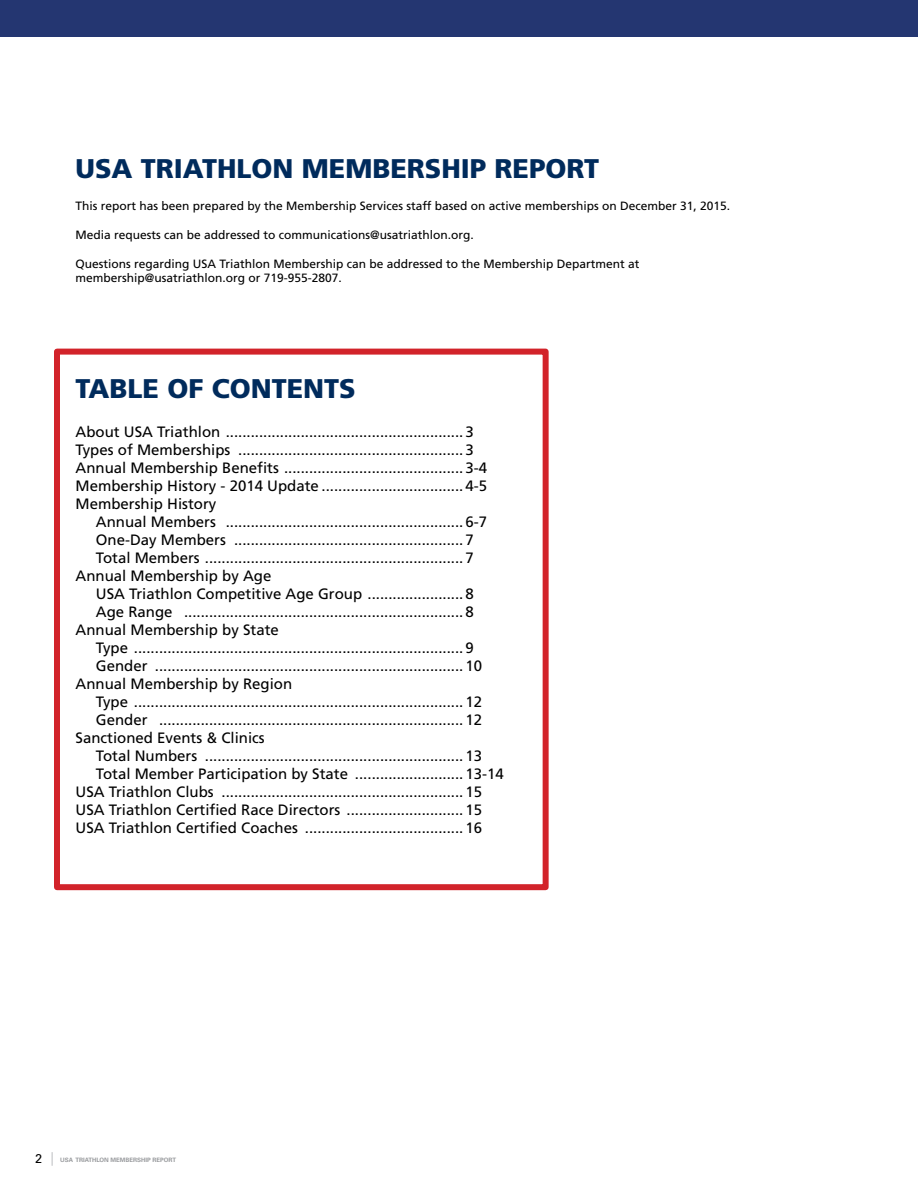
<style>
.page{position:relative;width:918px;height:1188px;background:#fff}
.page>*{position:absolute;margin:0;border:0;box-sizing:border-box;transform-origin:0 0}
.t1{font:900 27px "Frutiger";color:#002b5c}
.t2{font:15px/18px "Frutiger";color:#000}
.t3{font:12.75px "Univers";color:#000}
.t4{font:12px/14.4px "Frutiger";color:#000}
.t5{font:700 6px "Univers";color:#999b9e}
</style>
<div class="page">
<svg style="left:52px;top:1152px;width:1px;height:14px"></svg>
<div style="left:0;top:0;width:918px;height:37px;background:#243671"></div>
<div style="left:54px;top:349px;width:495px;height:541px;border:6px solid #d2232a"></div>
<h1 class="t1" style="left:76px;top:152px;width:525px">USA TRIATHLON MEMBERSHIP REPORT</h1>
<p class="t4" style="left:76px;top:199px;width:656px">This report has been prepared by the Membership Services staff based on active memberships on December 31, 2015.</p>
<p class="t4" style="left:76px;top:228px;width:400px">Media requests can be addressed to communications@usatriathlon.org.</p>
<p class="t4" style="left:76px;top:257px;width:565px">Questions regarding USA Triathlon Membership can be addressed to the Membership Department at membership@usatriathlon.org or 719-955-2807.</p>
<h1 class="t1" style="left:76px;top:372px;width:282px">TABLE OF CONTENTS</h1>
<p class="t2" style="left:76px;top:423px;width:413px">About USA Triathlon ......................................................... 3<br>Types of Memberships ...................................................... 3<br>Annual Membership Benefits ........................................... 3-4<br>Membership History - 2014 Update .................................. 4-5<br>Membership History</p>
<p class="t2" style="left:96px;top:513px;width:393px">Annual Members ......................................................... 6-7</p>
<p class="t2" style="left:96px;top:531px;width:380px">One-Day Members ....................................................... 7</p>
<p class="t2" style="left:96px;top:549px;width:380px">Total Members .............................................................. 7</p>
<p class="t2" style="left:76px;top:567px;width:197px">Annual Membership by Age</p>
<p class="t2" style="left:96px;top:585px;width:380px">USA Triathlon Competitive Age Group ....................... 8</p>
<p class="t2" style="left:96px;top:603px;width:380px">Age Range ................................................................... 8</p>
<p class="t2" style="left:76px;top:621px;width:205px">Annual Membership by State</p>
<p class="t2" style="left:96px;top:639px;width:380px">Type ............................................................................... 9</p>
<p class="t2" style="left:96px;top:657px;width:388px">Gender .......................................................................... 10</p>
<p class="t2" style="left:76px;top:675px;width:218px">Annual Membership by Region</p>
<p class="t2" style="left:96px;top:693px;width:388px">Type ............................................................................... 12</p>
<p class="t2" style="left:96px;top:711px;width:388px">Gender ......................................................................... 12</p>
<p class="t2" style="left:76px;top:729px;width:191px">Sanctioned Events &amp; Clinics</p>
<p class="t2" style="left:96px;top:747px;width:388px">Total Numbers .............................................................. 13</p>
<p class="t2" style="left:96px;top:765px;width:410px">Total Member Participation by State .......................... 13-14</p>
<p class="t2" style="left:76px;top:783px;width:408px">USA Triathlon Clubs .......................................................... 15</p>
<p class="t2" style="left:76px;top:801px;width:408px">USA Triathlon Certified Race Directors ............................ 15</p>
<p class="t2" style="left:76px;top:819px;width:408px">USA Triathlon Certified Coaches ...................................... 16</p>
<p class="t3" style="left:35px;top:1151px;width:9px">2</p>
<p class="t5" style="left:60px;top:1156px;width:117px">USA TRIATHLON MEMBERSHIP REPORT</p>
</div>
